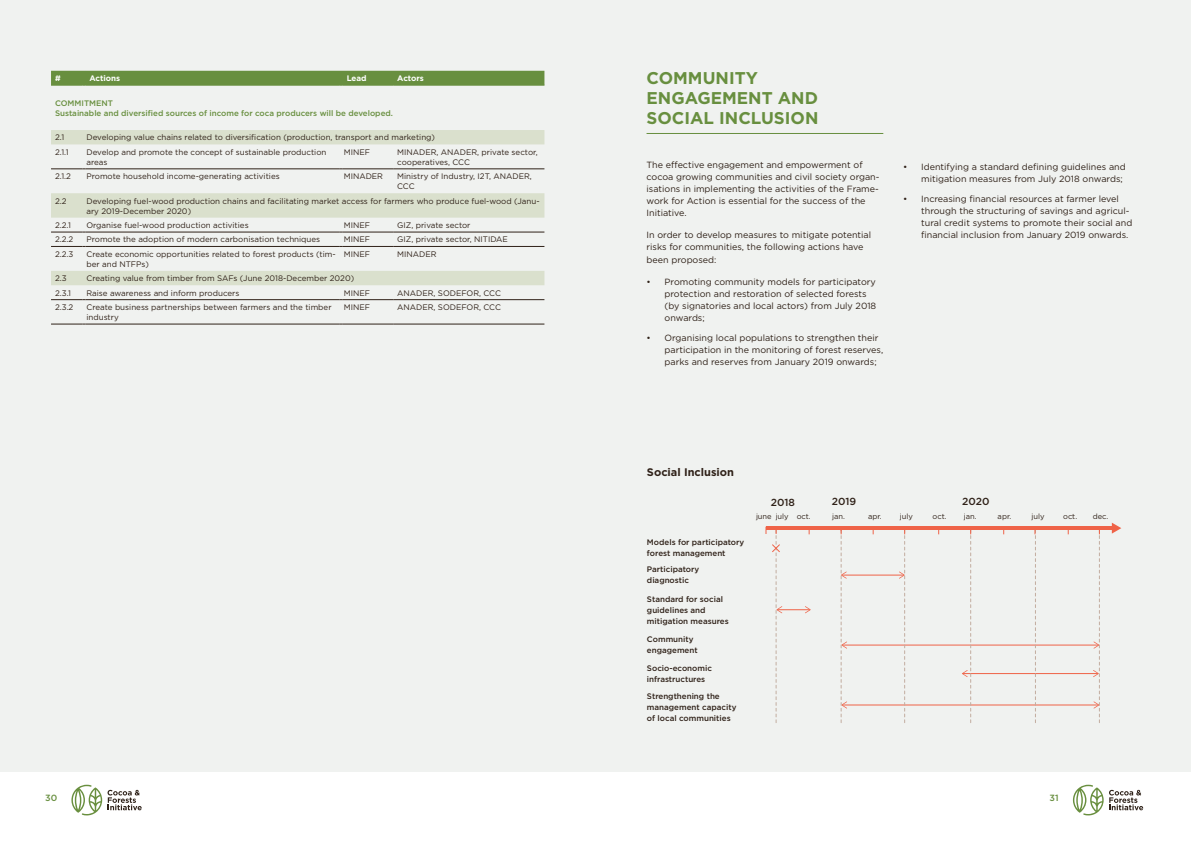
<style>
.page{position:relative;width:1191px;height:842px;background:#fff}
.page>*{position:absolute;margin:0;border:0;box-sizing:border-box;transform-origin:0 0}
.t1{font:700 17px/20px "Gotham";color:#688f3f}
.t2{font:700 11px "Gotham";color:#2f2118}
.t3{font:500 10.2px "Gotham";color:#2f2118}
.t4{font:9px/12px "Gotham";color:#2f2118}
.t5{font:500 9px "Gotham";color:#688f3f}
.t6{font:8px/10px "Gotham";color:#2f2118}
.t7{font:500 8px/11px "Gotham";color:#2f2118}
.t8{font:500 8px/10px "Gotham";color:#688f3f}
.t9{font:700 8px "Gotham";color:#fff}
.t10{font:7.5px "Gotham";color:#2f2118}
</style>
<div class="page">
<svg style="left:1109px;top:790px;width:34px;height:20px"></svg>
<svg style="left:1073px;top:785px;width:30px;height:30px"></svg>
<svg style="left:108px;top:790px;width:34px;height:20px"></svg>
<svg style="left:71px;top:785px;width:31px;height:30px"></svg>
<div style="left:0;top:0;width:1191px;height:771px;background:#f0f2f0"></div>
<svg style="left:51px;top:130px;width:493px;height:155px"></svg>
<div style="left:51px;top:71px;width:493px;height:15px;background:#688f3f"></div>
<hr style="left:343px;top:85px;width:50px;height:1px;background:#688f3f">
<hr style="left:393px;top:85px;width:151px;height:1px;background:#688f3f">
<hr style="left:51px;top:169px;width:31px;height:1px;background:#2f2118">
<hr style="left:85px;top:169px;width:255px;height:1px;background:#2f2118">
<hr style="left:343px;top:169px;width:50px;height:1px;background:#2f2118">
<hr style="left:393px;top:169px;width:151px;height:1px;background:#2f2118">
<hr style="left:51px;top:232px;width:31px;height:1px;background:#2f2118">
<hr style="left:85px;top:232px;width:255px;height:1px;background:#2f2118">
<hr style="left:343px;top:232px;width:50px;height:1px;background:#2f2118">
<hr style="left:393px;top:232px;width:151px;height:1px;background:#2f2118">
<hr style="left:51px;top:246px;width:31px;height:1px;background:#2f2118">
<hr style="left:85px;top:246px;width:255px;height:1px;background:#2f2118">
<hr style="left:343px;top:246px;width:50px;height:1px;background:#2f2118">
<hr style="left:393px;top:246px;width:151px;height:1px;background:#2f2118">
<hr style="left:51px;top:299px;width:31px;height:1px;background:#2f2118">
<hr style="left:85px;top:299px;width:255px;height:1px;background:#2f2118">
<hr style="left:343px;top:299px;width:50px;height:1px;background:#2f2118">
<hr style="left:393px;top:299px;width:151px;height:1px;background:#2f2118">
<hr style="left:51px;top:324px;width:31px;height:1px;background:#2f2118">
<hr style="left:85px;top:324px;width:255px;height:1px;background:#2f2118">
<hr style="left:343px;top:324px;width:50px;height:1px;background:#2f2118">
<hr style="left:393px;top:324px;width:151px;height:1px;background:#2f2118">
<hr style="left:646px;top:133px;width:237px;height:1px;background:#688f3f">
<hr style="left:842px;top:644px;width:256px;height:1px;background:#ef6348">
<hr style="left:842px;top:704px;width:256px;height:1px;background:#ef6348">
<hr style="left:962px;top:673px;width:136px;height:1px;background:#ef6348">
<hr style="left:777px;top:609px;width:33px;height:1px;background:#ef6348">
<svg style="left:805px;top:606px;width:5px;height:7px"></svg>
<hr style="left:841px;top:575px;width:63px;height:1px;background:#ef6348">
<svg style="left:840px;top:530px;width:7px;height:193px"></svg>
<svg style="left:899px;top:530px;width:6px;height:193px"></svg>
<svg style="left:962px;top:530px;width:9px;height:193px"></svg>
<svg style="left:1034px;top:530px;width:2px;height:193px"></svg>
<svg style="left:1093px;top:530px;width:7px;height:193px"></svg>
<hr style="left:765px;top:526px;width:349px;height:4px;background:#ef6348">
<svg style="left:1111px;top:523px;width:10px;height:11px"></svg>
<svg style="left:765px;top:527px;width:17px;height:196px"></svg>
<p class="t9" style="left:55px;top:73px;width:7px">#</p>
<p class="t9" style="left:89px;top:73px;width:32px">Actions</p>
<p class="t9" style="left:347px;top:73px;width:21px">Lead</p>
<p class="t9" style="left:397px;top:73px;width:28px">Actors</p>
<p class="t8" style="left:55px;top:98px;width:339px">COMMITMENT<br>Sustainable and diversified sources of income for coca producers will be developed.</p>
<p class="t6" style="left:55px;top:132px;width:11px">2.1</p>
<p class="t6" style="left:86px;top:132px;width:350px">Developing value chains related to diversification (production, transport and marketing)</p>
<p class="t6" style="left:55px;top:147px;width:15px">2.1.1</p>
<p class="t6" style="left:86px;top:147px;width:241px">Develop and promote the concept of sustainable production areas</p>
<p class="t6" style="left:344px;top:147px;width:28px">MINEF</p>
<p class="t6" style="left:397px;top:147px;width:142px">MINADER, ANADER, private sector, cooperatives, CCC</p>
<p class="t6" style="left:55px;top:171px;width:17px">2.1.2</p>
<p class="t6" style="left:86px;top:171px;width:195px">Promote household income-generating activities</p>
<p class="t6" style="left:344px;top:171px;width:41px">MINADER</p>
<p class="t6" style="left:397px;top:171px;width:136px">Ministry of Industry, I2T, ANADER,<br>CCC</p>
<p class="t6" style="left:55px;top:196px;width:13px">2.2</p>
<p class="t6" style="left:86px;top:196px;width:455px">Developing fuel-wood production chains and facilitating market access for farmers who produce fuel-wood (Janu&shy;ary 2019-December 2020)</p>
<p class="t6" style="left:55px;top:220px;width:17px">2.2.1</p>
<p class="t6" style="left:86px;top:220px;width:164px">Organise fuel-wood production activities</p>
<p class="t6" style="left:344px;top:220px;width:28px">MINEF</p>
<p class="t6" style="left:397px;top:220px;width:75px">GIZ, private sector</p>
<p class="t6" style="left:55px;top:234px;width:20px">2.2.2</p>
<p class="t6" style="left:86px;top:234px;width:235px">Promote the adoption of modern carbonisation techniques</p>
<p class="t6" style="left:344px;top:234px;width:28px">MINEF</p>
<p class="t6" style="left:397px;top:234px;width:112px">GIZ, private sector, NITIDAE</p>
<p class="t6" style="left:55px;top:249px;width:20px">2.2.3</p>
<p class="t6" style="left:86px;top:249px;width:251px">Create economic opportunities related to forest products (tim&shy;ber and NTFPs)</p>
<p class="t6" style="left:344px;top:249px;width:28px">MINEF</p>
<p class="t6" style="left:397px;top:249px;width:41px">MINADER</p>
<p class="t6" style="left:55px;top:273px;width:13px">2.3</p>
<p class="t6" style="left:86px;top:273px;width:269px">Creating value from timber from SAFs (June 2018-December 2020)</p>
<p class="t6" style="left:55px;top:288px;width:18px">2.3.1</p>
<p class="t6" style="left:86px;top:288px;width:154px">Raise awareness and inform producers</p>
<p class="t6" style="left:344px;top:288px;width:28px">MINEF</p>
<p class="t6" style="left:397px;top:288px;width:105px">ANADER, SODEFOR, CCC</p>
<p class="t6" style="left:55px;top:302px;width:20px">2.3.2</p>
<p class="t6" style="left:86px;top:302px;width:247px">Create business partnerships between farmers and the timber industry</p>
<p class="t6" style="left:344px;top:302px;width:28px">MINEF</p>
<p class="t6" style="left:397px;top:302px;width:105px">ANADER, SODEFOR, CCC</p>
<h1 class="t1" style="left:646px;top:68px;width:173px">COMMUNITY<br>ENGAGEMENT AND<br>SOCIAL INCLUSION</h1>
<p class="t4" style="left:646px;top:159px;width:234px">The effective engagement and empowerment of cocoa growing communities and civil society organ&shy;isations in implementing the activities of the Frame&shy;work for Action is essential for the success of the Initiative.</p>
<p class="t4" style="left:646px;top:229px;width:226px">In order to develop measures to mitigate potential risks for communities, the following actions have been proposed:</p>
<p class="t4" style="left:664px;top:275px;width:213px;text-indent:-18px">• Promoting community models for participatory protection and restoration of selected forests (by signatories and local actors) from July 2018 onwards;</p>
<p class="t4" style="left:664px;top:332px;width:220px;text-indent:-18px">• Organising local populations to strengthen their participation in the monitoring of forest reserves, parks and reserves from January 2019 onwards;</p>
<p class="t4" style="left:921px;top:160px;width:206px;text-indent:-18px">• Identifying a standard defining guidelines and mitigation measures from July 2018 onwards;</p>
<p class="t4" style="left:921px;top:193px;width:213px;text-indent:-18px">• Increasing financial resources at farmer level through the structuring of savings and agricul&shy;tural credit systems to promote their social and financial inclusion from January 2019 onwards.</p>
<h2 class="t2" style="left:647px;top:465px;width:89px">Social Inclusion</h2>
<p class="t7" style="left:647px;top:536px;width:99px">Models for participatory forest management</p>
<p class="t7" style="left:647px;top:563px;width:54px">Participatory diagnostic</p>
<p class="t7" style="left:647px;top:594px;width:83px">Standard for social guidelines and mitigation measures</p>
<p class="t7" style="left:647px;top:634px;width:52px">Community engagement</p>
<p class="t7" style="left:647px;top:662px;width:66px">Socio-economic infrastructures</p>
<p class="t7" style="left:647px;top:690px;width:91px">Strengthening the management capacity of local communities</p>
<p class="t3" style="left:771px;top:495px;width:26px">2018</p>
<p class="t3" style="left:831px;top:495px;width:26px">2019</p>
<p class="t3" style="left:962px;top:494px;width:29px">2020</p>
<p class="t10" style="left:756px;top:511px;width:56px">june july oct.</p>
<p class="t10" style="left:832px;top:511px;width:14px">jan.</p>
<p class="t10" style="left:868px;top:511px;width:15px">apr.</p>
<p class="t10" style="left:900px;top:511px;width:15px">july</p>
<p class="t10" style="left:932px;top:511px;width:16px">oct.</p>
<p class="t10" style="left:963px;top:511px;width:14px">jan.</p>
<p class="t10" style="left:997px;top:511px;width:15px">apr.</p>
<p class="t10" style="left:1031px;top:511px;width:15px">july</p>
<p class="t10" style="left:1063px;top:511px;width:16px">oct.</p>
<p class="t10" style="left:1092px;top:511px;width:17px">dec.</p>
<p class="t5" style="left:45px;top:792px;width:14px">30</p>
<p class="t5" style="left:1049px;top:792px;width:11px">31</p>
</div>
